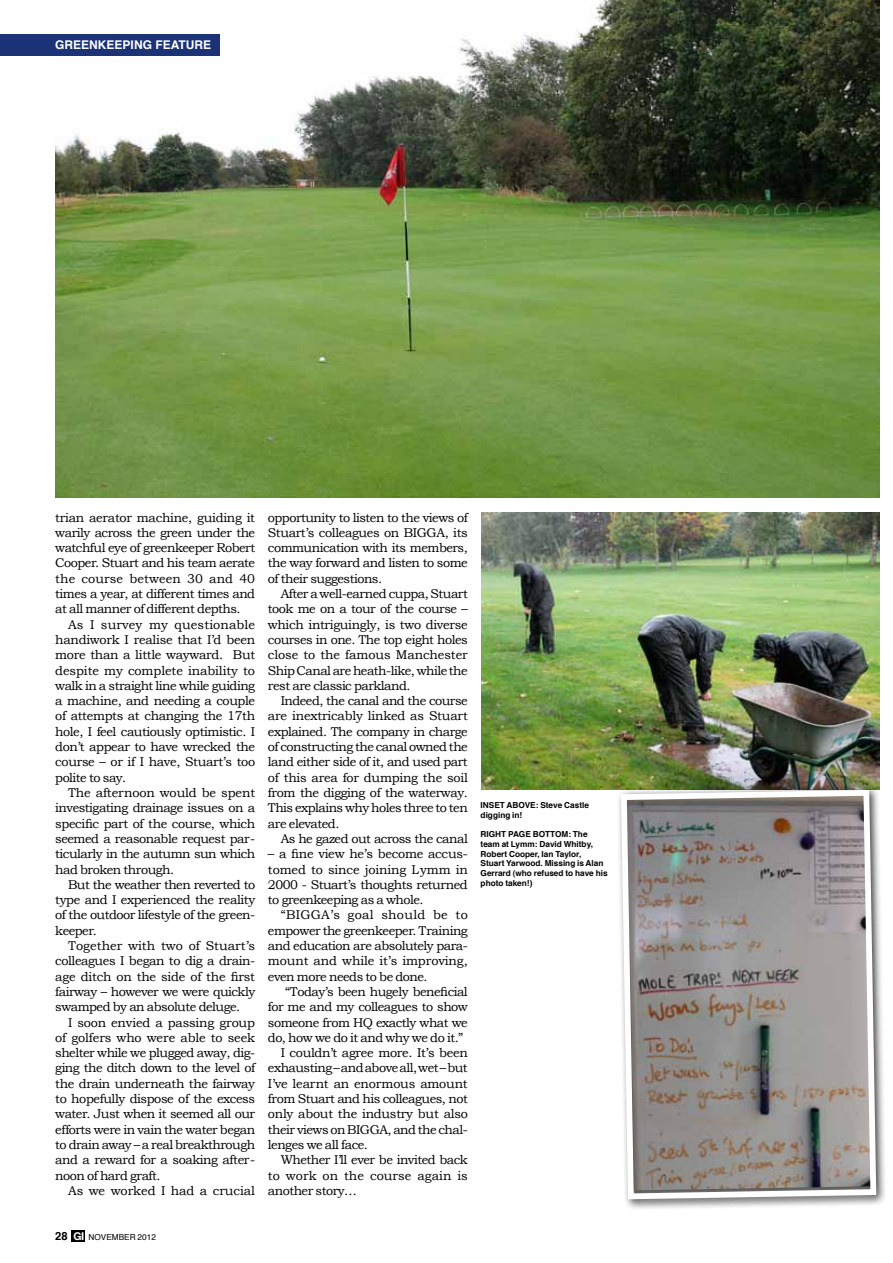
<style>
.page{position:relative;width:893px;height:1263px;background:#fff}
.page>*{position:absolute;margin:0;border:0;box-sizing:border-box;transform-origin:0 0}
.t1{font:12.75px "Bookman Old Style";letter-spacing:-.04em;color:#000}
.t2{font:12.75px "Bookman Old Style";letter-spacing:-.01em;color:#000}
.t3{font:12.75px "Bookman Old Style";letter-spacing:-.02em;color:#000}
.t4{font:12.75px "Bookman Old Style";letter-spacing:-.015em;color:#000}
.t5{font:12.75px "Bookman Old Style";color:#000}
.t6{font:12.75px "Bookman Old Style";letter-spacing:.005em;color:#000}
.t7{font:12.75px "Bookman Old Style";letter-spacing:.01em;color:#000}
.t8{font:12.75px "Bookman Old Style";letter-spacing:-.005em;color:#000}
.t9{font:12.75px "Bookman Old Style";letter-spacing:.02em;color:#000}
.t10{font:700 12px "Helvetica";color:#fff}
.t11{font:700 8.25px/9.8px "Helvetica";color:#000}
.t12{font:8.25px "Helvetica";color:#000}
.s1{font-weight:700;font-size:11.25px}
.s2{font-family:"Helvetica Neue";font-weight:700;font-size:10.8px;color:#fff}
</style>
<div class="page">
<img style="left:481px;top:512px;width:398px;height:278px">
<img style="left:55px;top:0;width:824px;height:497px">
<div style="left:616px;top:785px;width:271px;height:425px;background:#000;opacity:.75"></div>
<svg style="left:618px;top:787px;width:261px;height:415px;background:#9d9997"></svg>
<div style="left:71px;top:1230px;width:14px;height:11px;background:#000"></div>
<div style="left:0;top:34px;width:219px;height:21px;background:#1b3276"></div>
<p class="t10" style="left:55px;top:35px;width:19px">GREENKEE</p>
<p class="t10" style="left:123px;top:35px;width:81px">PING FEATURE</p>
<p class="t3" style="left:55px;top:510px;width:201px">trian aerator machine, guiding it</p>
<p class="t1" style="left:55px;top:525px;width:201px">warily across the green under the</p>
<p class="t1" style="left:55px;top:540px;width:201px">watchful eye of greenkeeper Robert</p>
<p class="t1" style="left:55px;top:556px;width:201px">Cooper. Stuart and his team aerate</p>
<p class="t6" style="left:55px;top:571px;width:201px">the course between 30 and 40</p>
<p class="t1" style="left:55px;top:586px;width:201px">times a year, at different times and</p>
<p class="t1" style="left:55px;top:602px;width:187px">at all manner of different depths.</p>
<p class="t7" style="left:68px;top:617px;width:189px">As I survey my questionable</p>
<p class="t3" style="left:55px;top:632px;width:201px">handiwork I realise that I’d been</p>
<p class="t1" style="left:55px;top:648px;width:201px">more than a little wayward. But</p>
<p class="t2" style="left:55px;top:663px;width:201px">despite my complete inability to</p>
<p class="t1" style="left:55px;top:678px;width:201px">walk in a straight line while guiding</p>
<p class="t1" style="left:55px;top:693px;width:201px">a machine, and needing a couple</p>
<p class="t1" style="left:55px;top:709px;width:201px">of attempts at changing the 17th</p>
<p class="t1" style="left:55px;top:724px;width:201px">hole, I feel cautiously optimistic. I</p>
<p class="t1" style="left:55px;top:739px;width:201px">don’t appear to have wrecked the</p>
<p class="t1" style="left:55px;top:755px;width:201px">course – or if I have, Stuart’s too</p>
<p class="t1" style="left:55px;top:770px;width:73px">polite to say.</p>
<p class="t2" style="left:68px;top:785px;width:189px">The afternoon would be spent</p>
<p class="t1" style="left:55px;top:801px;width:201px">investigating drainage issues on a</p>
<p class="t1" style="left:55px;top:816px;width:201px">specific part of the course, which</p>
<p class="t1" style="left:55px;top:831px;width:201px">seemed a reasonable request par-</p>
<p class="t1" style="left:55px;top:846px;width:201px">ticularly in the autumn sun which</p>
<p class="t1" style="left:55px;top:862px;width:120px">had broken through.</p>
<p class="t1" style="left:68px;top:877px;width:189px">But the weather then reverted to</p>
<p class="t1" style="left:55px;top:892px;width:201px">type and I experienced the reality</p>
<p class="t1" style="left:55px;top:908px;width:201px">of the outdoor lifestyle of the green-</p>
<p class="t1" style="left:55px;top:923px;width:43px">keeper.</p>
<p class="t5" style="left:68px;top:938px;width:189px">Together with two of Stuart’s</p>
<p class="t1" style="left:55px;top:954px;width:201px">colleagues I began to dig a drain-</p>
<p class="t4" style="left:55px;top:969px;width:201px">age ditch on the side of the first</p>
<p class="t1" style="left:55px;top:984px;width:201px">fairway – however we were quickly</p>
<p class="t1" style="left:55px;top:999px;width:186px">swamped by an absolute deluge.</p>
<p class="t4" style="left:68px;top:1015px;width:188px">I soon envied a passing group</p>
<p class="t2" style="left:55px;top:1030px;width:201px">of golfers who were able to seek</p>
<p class="t1" style="left:55px;top:1045px;width:201px">shelter while we plugged away, dig-</p>
<p class="t1" style="left:55px;top:1061px;width:201px">ging the ditch down to the level of</p>
<p class="t1" style="left:55px;top:1076px;width:201px">the drain underneath the fairway</p>
<p class="t1" style="left:55px;top:1091px;width:201px">to hopefully dispose of the excess</p>
<p class="t1" style="left:55px;top:1107px;width:201px">water. Just when it seemed all our</p>
<p class="t1" style="left:55px;top:1122px;width:201px">efforts were in vain the water began</p>
<p class="t1" style="left:55px;top:1137px;width:201px">to drain away – a real breakthrough</p>
<p class="t1" style="left:55px;top:1152px;width:201px">and a reward for a soaking after-</p>
<p class="t1" style="left:55px;top:1168px;width:107px">noon of hard graft.</p>
<p class="t8" style="left:68px;top:1183px;width:189px">As we worked I had a crucial</p>
<p class="t1" style="left:268px;top:510px;width:201px">opportunity to listen to the views of</p>
<p class="t1" style="left:268px;top:525px;width:201px">Stuart’s colleagues on BIGGA, its</p>
<p class="t1" style="left:268px;top:540px;width:201px">communication with its members,</p>
<p class="t1" style="left:268px;top:556px;width:201px">the way forward and listen to some</p>
<p class="t1" style="left:268px;top:571px;width:116px">of their suggestions.</p>
<p class="t1" style="left:281px;top:586px;width:189px">After a well-earned cuppa, Stuart</p>
<p class="t1" style="left:268px;top:602px;width:201px">took me on a tour of the course –</p>
<p class="t1" style="left:268px;top:617px;width:201px">which intriguingly, is two diverse</p>
<p class="t1" style="left:268px;top:632px;width:201px">courses in one. The top eight holes</p>
<p class="t2" style="left:268px;top:648px;width:201px">close to the famous Manchester</p>
<p class="t1" style="left:268px;top:663px;width:201px">Ship Canal are heath-like, while the</p>
<p class="t1" style="left:268px;top:678px;width:144px">rest are classic parkland.</p>
<p class="t1" style="left:281px;top:693px;width:189px">Indeed, the canal and the course</p>
<p class="t4" style="left:268px;top:709px;width:201px">are inextricably linked as Stuart</p>
<p class="t1" style="left:268px;top:724px;width:201px">explained. The company in charge</p>
<p class="t1" style="left:268px;top:739px;width:201px">of constructing the canal owned the</p>
<p class="t1" style="left:268px;top:755px;width:201px">land either side of it, and used part</p>
<p class="t3" style="left:268px;top:770px;width:201px">of this area for dumping the soil</p>
<p class="t1" style="left:268px;top:785px;width:201px">from the digging of the waterway.</p>
<p class="t1" style="left:268px;top:801px;width:201px">This explains why holes three to ten</p>
<p class="t1" style="left:268px;top:816px;width:73px">are elevated.</p>
<p class="t1" style="left:281px;top:831px;width:189px">As he gazed out across the canal</p>
<p class="t3" style="left:268px;top:846px;width:201px">– a fine view he’s become accus-</p>
<p class="t2" style="left:268px;top:862px;width:201px">tomed to since joining Lymm in</p>
<p class="t1" style="left:268px;top:877px;width:201px">2000 - Stuart’s thoughts returned</p>
<p class="t1" style="left:268px;top:892px;width:157px">to greenkeeping as a whole.</p>
<p class="t9" style="left:281px;top:908px;width:189px">“BIGGA’s goal should be to</p>
<p class="t1" style="left:268px;top:923px;width:201px">empower the greenkeeper. Training</p>
<p class="t1" style="left:268px;top:938px;width:201px">and education are absolutely para-</p>
<p class="t2" style="left:268px;top:954px;width:201px">mount and while it’s improving,</p>
<p class="t1" style="left:268px;top:969px;width:161px">even more needs to be done.</p>
<p class="t1" style="left:285px;top:984px;width:184px">“Today’s been hugely beneficial</p>
<p class="t1" style="left:268px;top:999px;width:201px">for me and my colleagues to show</p>
<p class="t1" style="left:268px;top:1015px;width:201px">someone from HQ exactly what we</p>
<p class="t1" style="left:268px;top:1030px;width:197px">do, how we do it and why we do it.”</p>
<p class="t1" style="left:281px;top:1045px;width:188px">I couldn’t agree more. It’s been</p>
<p class="t1" style="left:268px;top:1061px;width:201px">exhausting – and above all, wet – but</p>
<p class="t4" style="left:268px;top:1076px;width:201px">I’ve learnt an enormous amount</p>
<p class="t1" style="left:268px;top:1091px;width:201px">from Stuart and his colleagues, not</p>
<p class="t3" style="left:268px;top:1107px;width:201px">only about the industry but also</p>
<p class="t1" style="left:268px;top:1122px;width:201px">their views on BIGGA, and the chal-</p>
<p class="t1" style="left:268px;top:1137px;width:102px">lenges we all face.</p>
<p class="t1" style="left:281px;top:1152px;width:189px">Whether I’ll ever be invited back</p>
<p class="t5" style="left:268px;top:1168px;width:201px">to work on the course again is</p>
<p class="t1" style="left:268px;top:1183px;width:90px">another story…</p>
<p class="t11" style="left:480px;top:800px;width:110px">INSET ABOVE: Steve Castle digging in!</p>
<p class="t11" style="left:480px;top:829px;width:129px">RIGHT PAGE BOTTOM: The team at Lymm: David Whitby,<br>Robert Cooper, Ian Taylor,<br>Stuart Yarwood. Missing is Alan<br>Gerrard (who refused to have his photo taken!)</p>
<p class="t12" style="left:55px;top:1231px;width:102px"><span class="s1">28</span> <span class="s2">GI</span> NOVEMBER 2012</p>
</div>
